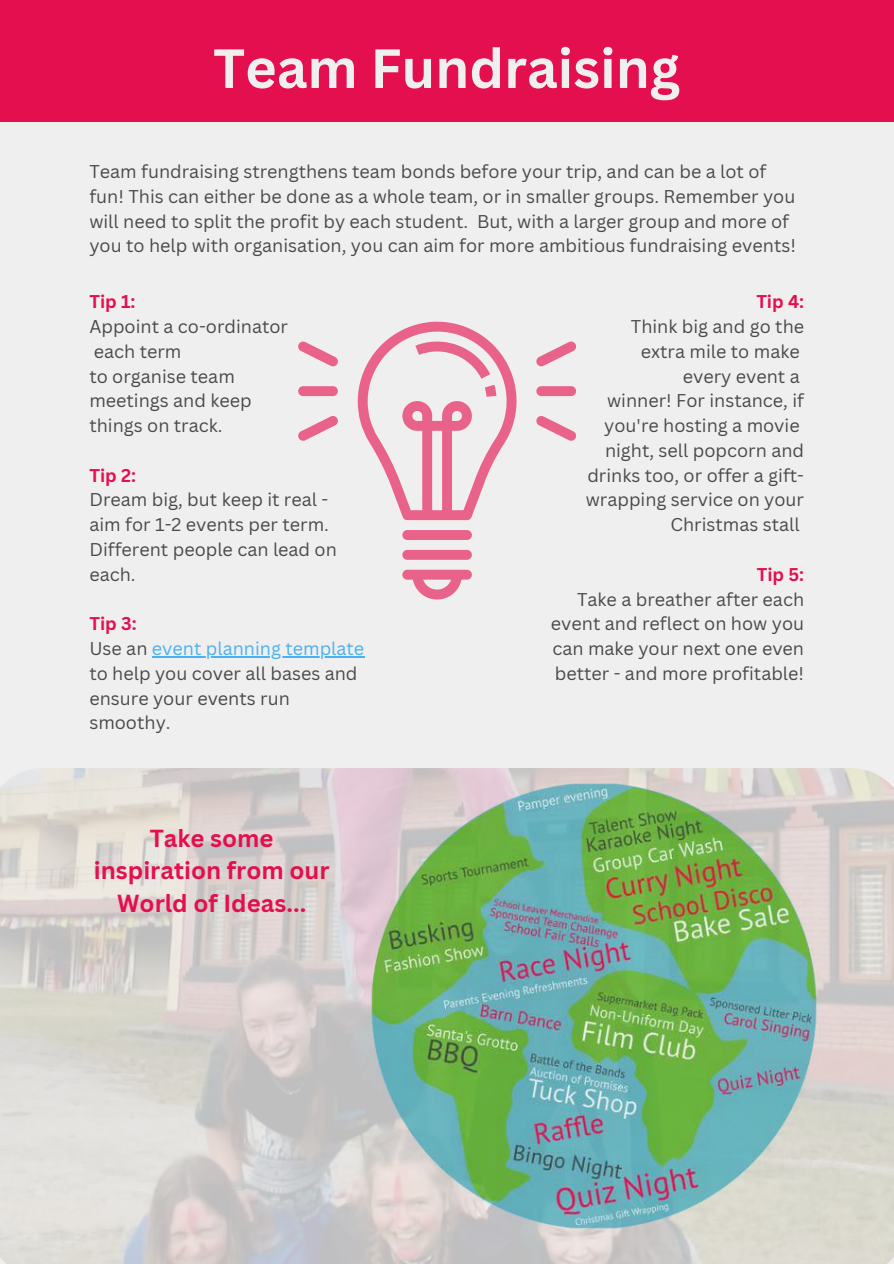
<style>
.page{position:relative;width:894px;height:1264px;background:#fff}
.page>*{position:absolute;margin:0;border:0;box-sizing:border-box;transform-origin:0 0}
.t1{font:700 54px "Canva Sans";color:#efefef}
.t2{font:700 24px/32.7px "Canva Sans";color:#e40f4e;text-align:center}
.t3{font:18px/24.8px "Canva Sans";color:#4a4a4a}
.t4{font:700 18px "Canva Sans";color:#e40f4e}
.s1{font-weight:700;color:#e40f4e}
.s2{color:#4ab0f1}
</style>
<div class="page">
<div style="left:0;top:0;width:893px;height:1263px;background:#efefef"></div>
<div style="left:0;top:0;width:893px;height:122px;background:#e40f4e"></div>
<img style="left:0;top:768px;width:893px;height:495px">
<img style="left:366px;top:772px;width:461px;height:467px">
<svg style="left:357px;top:321px;width:159px;height:199px"></svg>
<svg style="left:402px;top:530px;width:69px;height:10px"></svg>
<svg style="left:402px;top:550px;width:69px;height:10px"></svg>
<svg style="left:402px;top:569px;width:69px;height:30px"></svg>
<svg style="left:536px;top:386px;width:40px;height:10px"></svg>
<svg style="left:536px;top:416px;width:40px;height:25px"></svg>
<svg style="left:536px;top:341px;width:40px;height:25px"></svg>
<svg style="left:298px;top:386px;width:40px;height:10px"></svg>
<svg style="left:298px;top:416px;width:40px;height:25px"></svg>
<svg style="left:298px;top:341px;width:40px;height:25px"></svg>
<hr style="left:152px;top:656px;width:103px;height:1px;background:#4ab0f1">
<hr style="left:255px;top:656px;width:109px;height:1px;background:#4ab0f1">
<h1 class="t1" style="left:213px;top:30px;width:468px">Team Fundraising</h1>
<p class="t3" style="left:89px;top:159px;width:708px">Team fundraising strengthens team bonds before your trip, and can be a lot of fun! This can either be done as a whole team, or in smaller groups. Remember you will need to split the profit by each student. But, with a larger group and more of you to help with organisation, you can aim for more ambitious fundraising events!</p>
<p class="t4" style="left:89px;top:289px;width:48px">Tip 1:</p>
<p class="t3" style="left:89px;top:314px;width:200px">Appoint a co-ordinator each term<br>to organise team meetings and keep things on track.</p>
<p class="t4" style="left:89px;top:462px;width:48px">Tip 2:</p>
<p class="t3" style="left:89px;top:487px;width:249px">Dream big, but keep it real - aim for 1-2 events per term.<br>Different people can lead on each.</p>
<p class="t3" style="left:89px;top:611px;width:276px"><span class="s1">Tip 3:<br></span>Use an <span class="s2">event planning template </span>to help you cover all bases and ensure your events run smoothy.</p>
<p class="t4" style="left:756px;top:289px;width:49px">Tip 4:</p>
<p class="t3" style="left:585px;top:314px;width:220px;text-align:right">Think big and go the extra mile to make<br>every event a<br>winner! For instance, if you're hosting a movie night, sell popcorn and drinks too, or offer a gift&shy;wrapping service on your<br>Christmas stall</p>
<p class="t4" style="left:756px;top:561px;width:49px">Tip 5:</p>
<p class="t3" style="left:551px;top:586px;width:255px;text-align:justify;text-indent:26px">Take a breather after each event and reflect on how you can make your next one even better - and more profitable!</p>
<h2 class="t2" style="left:94px;top:820px;width:237px">Take some inspiration from our<br>World of Ideas...</h2>
</div>
